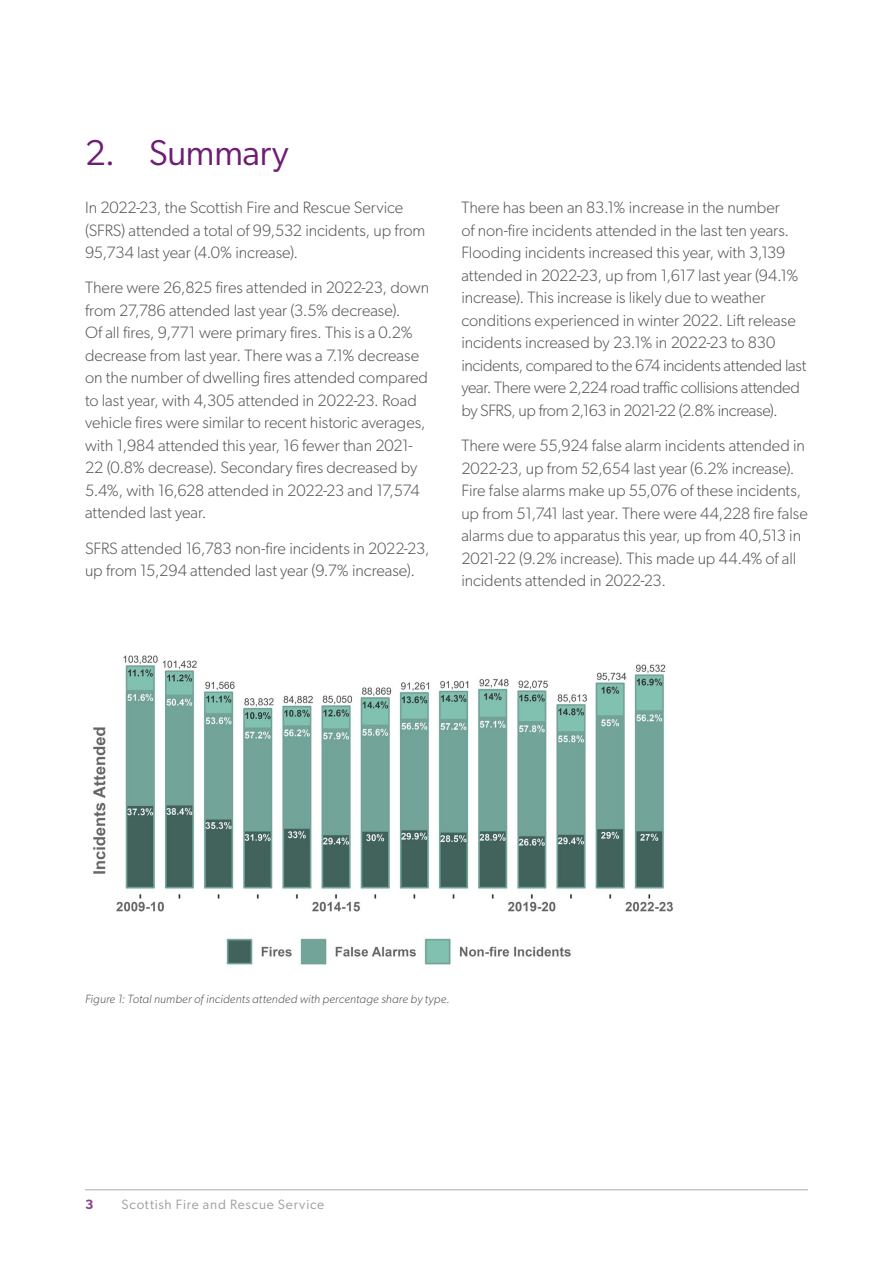
<style>
.page{position:relative;width:893px;height:1263px;background:#fff}
.page>*{position:absolute;margin:0;border:0;box-sizing:border-box;transform-origin:0 0}
.t1{font:36px "Gibson";letter-spacing:-.005em;color:#6f1c75}
.t2{font:300 16.5px/22.5px "Gibson";letter-spacing:-.005em;color:#575756}
.t3{font:13.5px "Gibson";letter-spacing:.06em;color:#9d9d9c}
.t4{font:600 13.5px "Gibson";color:#88458b}
.t5{font:italic 300 12px "Gibson";letter-spacing:.01em;color:#575756}
</style>
<div class="page">
<img style="left:93px;top:655px;width:580px;height:310px">
<hr style="left:85px;top:1189px;width:723px;height:1px;background:#4c565c">
<h1 class="t1" style="left:85px;top:131px;width:205px">2. Summary</h1>
<p class="t2" style="left:85px;top:196px;width:342px">In 2022-23, the Scottish Fire and Rescue Service (SFRS) attended a total of 99,532 incidents, up from<br>95,734 last year (4.0% increase).</p>
<p class="t2" style="left:85px;top:276px;width:346px">There were 26,825 fires attended in 2022-23, down from 27,786 attended last year (3.5% decrease).<br>Of all fires, 9,771 were primary fires. This is a 0.2% decrease from last year. There was a 7.1% decrease on the number of dwelling fires attended compared to last year, with 4,305 attended in 2022-23. Road vehicle fires were similar to recent historic averages, with 1,984 attended this year, 16 fewer than 2021- 22 (0.8% decrease). Secondary fires decreased by 5.4%, with 16,628 attended in 2022-23 and 17,574 attended last year.</p>
<p class="t2" style="left:85px;top:537px;width:346px">SFRS attended 16,783 non-fire incidents in 2022-23, up from 15,294 attended last year (9.7% increase).</p>
<p class="t2" style="left:461px;top:196px;width:346px">There has been an 83.1% increase in the number<br>of non-fire incidents attended in the last ten years.<br>Flooding incidents increased this year, with 3,139 attended in 2022-23, up from 1,617 last year (94.1% increase). This increase is likely due to weather conditions experienced in winter 2022. Lift release incidents increased by 23.1% in 2022-23 to 830 incidents, compared to the 674 incidents attended last year. There were 2,224 road traffic collisions attended by SFRS, up from 2,163 in 2021-22 (2.8% increase).</p>
<p class="t2" style="left:461px;top:434px;width:348px">There were 55,924 false alarm incidents attended in 2022-23, up from 52,654 last year (6.2% increase).<br>Fire false alarms make up 55,076 of these incidents, up from 51,741 last year. There were 44,228 fire false alarms due to apparatus this year, up from 40,513 in 2021-22 (9.2% increase). This made up 44.4% of all incidents attended in 2022-23.</p>
<p class="t5" style="left:85px;top:991px;width:366px">Figure 1: Total number of incidents attended with percentage share by type.</p>
<p class="t4" style="left:85px;top:1196px;width:10px">3</p>
<p class="t3" style="left:122px;top:1196px;width:204px">Scottish Fire and Rescue Service</p>
</div>
